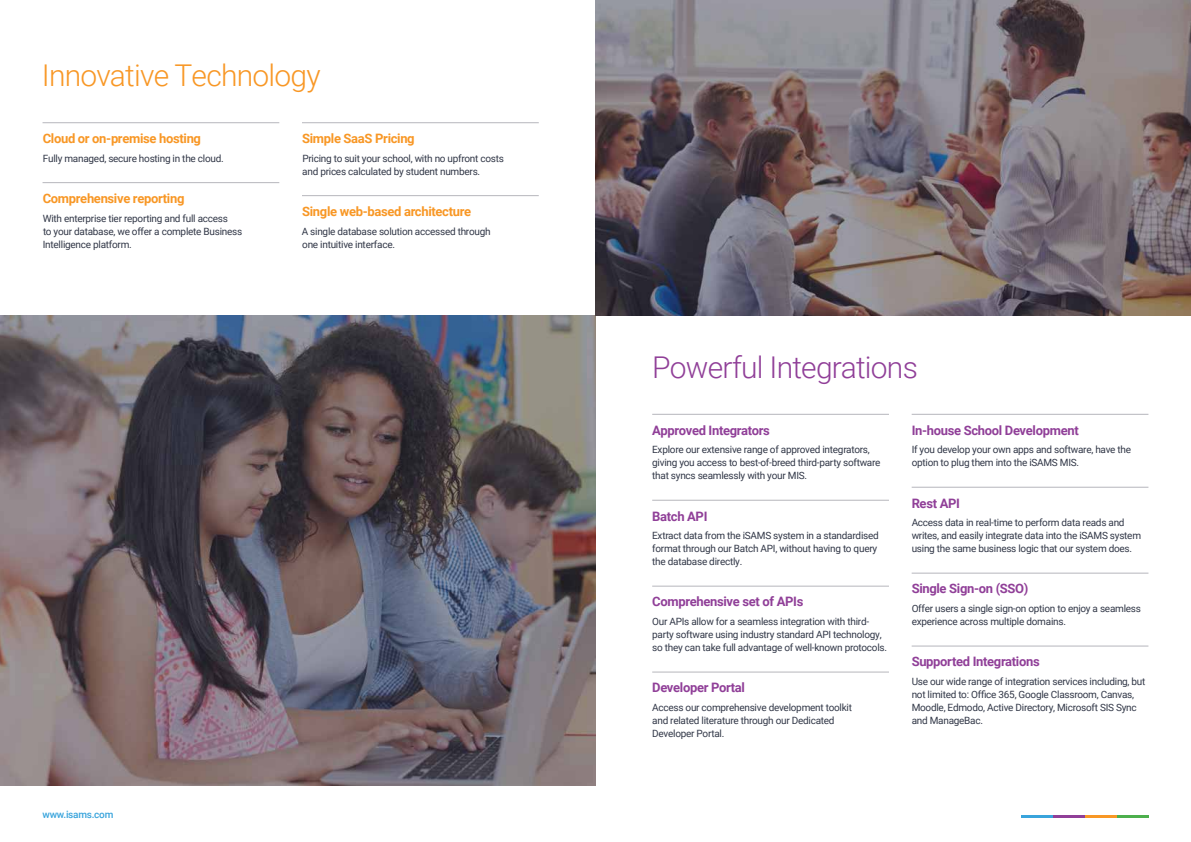
<style>
.page{position:relative;width:1191px;height:842px;background:#fff}
.page>*{position:absolute;margin:0;border:0;box-sizing:border-box;transform-origin:0 0}
.t1{font:300 30px "Roboto";letter-spacing:-.025em;color:#f89725}
.t2{font:300 30px "Roboto";letter-spacing:-.025em;color:#903f98}
.t3{font:700 13px "Roboto";letter-spacing:-.025em;color:#903f98}
.t4{font:700 13px "Roboto";letter-spacing:-.025em;color:#f89725}
.t5{font:10px/13px "Roboto";letter-spacing:-.025em;color:#313747}
.t6{font:500 10px "Roboto";letter-spacing:-.025em;color:#39a4dc}
</style>
<div class="page">
<img style="left:0;top:316px;width:595px;height:469px">
<hr style="left:43px;top:122px;width:236px;height:1px;background:#b6b6bc">
<hr style="left:43px;top:182px;width:236px;height:1px;background:#b6b6bc">
<hr style="left:302px;top:122px;width:237px;height:1px;background:#b6b6bc">
<hr style="left:302px;top:195px;width:237px;height:1px;background:#b6b6bc">
<hr style="left:652px;top:414px;width:237px;height:1px;background:#b6b6bc">
<hr style="left:652px;top:500px;width:237px;height:1px;background:#b6b6bc">
<hr style="left:652px;top:586px;width:237px;height:1px;background:#b6b6bc">
<hr style="left:652px;top:671px;width:237px;height:1px;background:#b6b6bc">
<hr style="left:911px;top:414px;width:237px;height:1px;background:#b6b6bc">
<hr style="left:911px;top:487px;width:237px;height:1px;background:#b6b6bc">
<hr style="left:911px;top:573px;width:237px;height:1px;background:#b6b6bc">
<hr style="left:911px;top:645px;width:237px;height:1px;background:#b6b6bc">
<img style="left:595px;top:0;width:596px;height:316px">
<hr style="left:1020px;top:815px;width:32px;height:3px;background:#39a4dc">
<hr style="left:1052px;top:815px;width:32px;height:3px;background:#903f98">
<hr style="left:1084px;top:815px;width:32px;height:3px;background:#f89725">
<hr style="left:1116px;top:815px;width:32px;height:3px;background:#4daf4d">
<h1 class="t1" style="left:42px;top:55px;width:280px">Innovative Technology</h1>
<h2 class="t4" style="left:43px;top:129px;width:160px">Cloud or on-premise hosting</h2>
<p class="t5" style="left:43px;top:151px;width:182px">Fully managed, secure hosting in the cloud.</p>
<h2 class="t4" style="left:43px;top:189px;width:143px">Comprehensive reporting</h2>
<p class="t5" style="left:43px;top:211px;width:201px">With enterprise tier reporting and full access<br>to your database, we offer a complete Business<br>Intelligence platform.</p>
<h2 class="t4" style="left:302px;top:129px;width:114px">Simple SaaS Pricing</h2>
<p class="t5" style="left:302px;top:151px;width:203px">Pricing to suit your school, with no upfront costs and prices calculated by student numbers.</p>
<h2 class="t4" style="left:302px;top:202px;width:170px">Single web-based architecture</h2>
<p class="t5" style="left:302px;top:224px;width:190px">A single database solution accessed through one intuitive interface.</p>
<p class="t6" style="left:43px;top:808px;width:72px">www.isams.com</p>
<h1 class="t2" style="left:652px;top:346px;width:267px">Powerful Integrations</h1>
<h2 class="t3" style="left:652px;top:421px;width:119px">Approved Integrators</h2>
<p class="t5" style="left:652px;top:443px;width:230px">Explore our extensive range of approved integrators, giving you access to best-of-breed third-party software that syncs seamlessly with your MIS.</p>
<h2 class="t3" style="left:652px;top:507px;width:57px">Batch API</h2>
<p class="t5" style="left:652px;top:529px;width:228px">Extract data from the iSAMS system in a standardised format through our Batch API, without having to query the database directly.</p>
<h2 class="t3" style="left:652px;top:593px;width:153px">Comprehensive set of APIs</h2>
<p class="t5" style="left:652px;top:615px;width:236px">Our APIs allow for a seamless integration with third&shy;party software using industry standard API technology, so they can take full advantage of well-known protocols.</p>
<h2 class="t3" style="left:652px;top:679px;width:94px">Developer Portal</h2>
<p class="t5" style="left:652px;top:701px;width:201px">Access our comprehensive development toolkit and related literature through our Dedicated<br>Developer Portal.</p>
<h2 class="t3" style="left:911px;top:421px;width:168px">In-house School Development</h2>
<p class="t5" style="left:911px;top:443px;width:221px">If you develop your own apps and software, have the option to plug them into the iSAMS MIS.</p>
<h2 class="t3" style="left:911px;top:494px;width:50px">Rest API</h2>
<p class="t5" style="left:911px;top:516px;width:231px">Access data in real-time to perform data reads and writes, and easily integrate data into the iSAMS system using the same business logic that our system does.</p>
<h2 class="t3" style="left:911px;top:580px;width:118px">Single Sign-on (SSO)</h2>
<p class="t5" style="left:911px;top:602px;width:231px">Offer users a single sign-on option to enjoy a seamless experience across multiple domains.</p>
<h2 class="t3" style="left:911px;top:653px;width:130px">Supported Integrations</h2>
<p class="t5" style="left:911px;top:675px;width:235px">Use our wide range of integration services including, but not limited to: Office 365, Google Classroom, Canvas, Moodle, Edmodo, Active Directory, Microsoft SIS Sync and ManageBac.</p>
</div>
